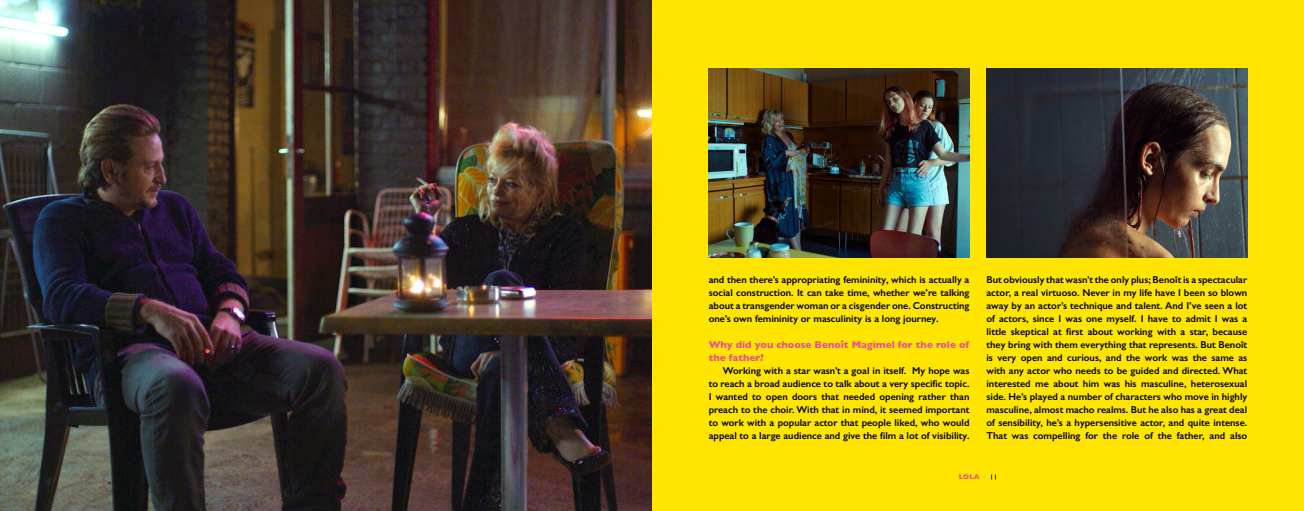
<style>
.page{position:relative;width:1304px;height:511px;background:#fff}
.page>*{position:absolute;margin:0;border:0;box-sizing:border-box;transform-origin:0 0}
.t1{font:600 10px/13px "Gill Sans";color:#000;text-align:justify}
.t2{font:700 10px/13px "Gill Sans";color:#e9528c}
.t3{font:700 7px "Gill Sans";color:#e9528c}
.s1{font-weight:300;color:#a8a8a7}
.s2{font-weight:600;color:#fff}
</style>
<div class="page">
<div style="left:0;top:0;width:1304px;height:510px;background:#ffe500"></div>
<img style="left:709px;top:68px;width:260px;height:189px">
<img style="left:986px;top:68px;width:261px;height:189px">
<img style="left:0;top:0;width:652px;height:510px">
<p class="t1" style="left:709px;top:272px;width:262px">and then there’s appropriating femininity, which is actually a social construction. It can take time, whether we’re talking about a transgender woman or a cisgender one. Constructing one’s own femininity or masculinity is a long journey.</p>
<p class="t2" style="left:709px;top:337px;width:262px">Why did you choose Benoît Magimel for the role of the father?</p>
<p class="t1" style="left:709px;top:363px;width:262px;text-indent:14px">Working with a star wasn’t a goal in itself. My hope was to reach a broad audience to talk about a very specific topic.<br>I wanted to open doors that needed opening rather than preach to the choir. With that in mind, it seemed important to work with a popular actor that people liked, who would appeal to a large audience and give the film a lot of visibility.</p>
<p class="t1" style="left:986px;top:272px;width:262px">But obviously that wasn’t the only plus; Benoît is a spectacular actor, a real virtuoso. Never in my life have I been so blown away by an actor’s technique and talent. And I’ve seen a lot of actors, since I was one myself. I have to admit I was a little skeptical at first about working with a star, because they bring with them everything that represents. But Benoît is very open and curious, and the work was the same as with any actor who needs to be guided and directed. What interested me about him was his masculine, heterosexual side. He’s played a number of characters who move in highly masculine, almost macho realms. But he also has a great deal of sensibility, he’s a hypersensitive actor, and quite intense.<br>That was compelling for the role of the father, and also</p>
<p class="t3" style="left:959px;top:471px;width:40px">LOLA <span class="s1">/</span> <span class="s2">11</span></p>
</div>
